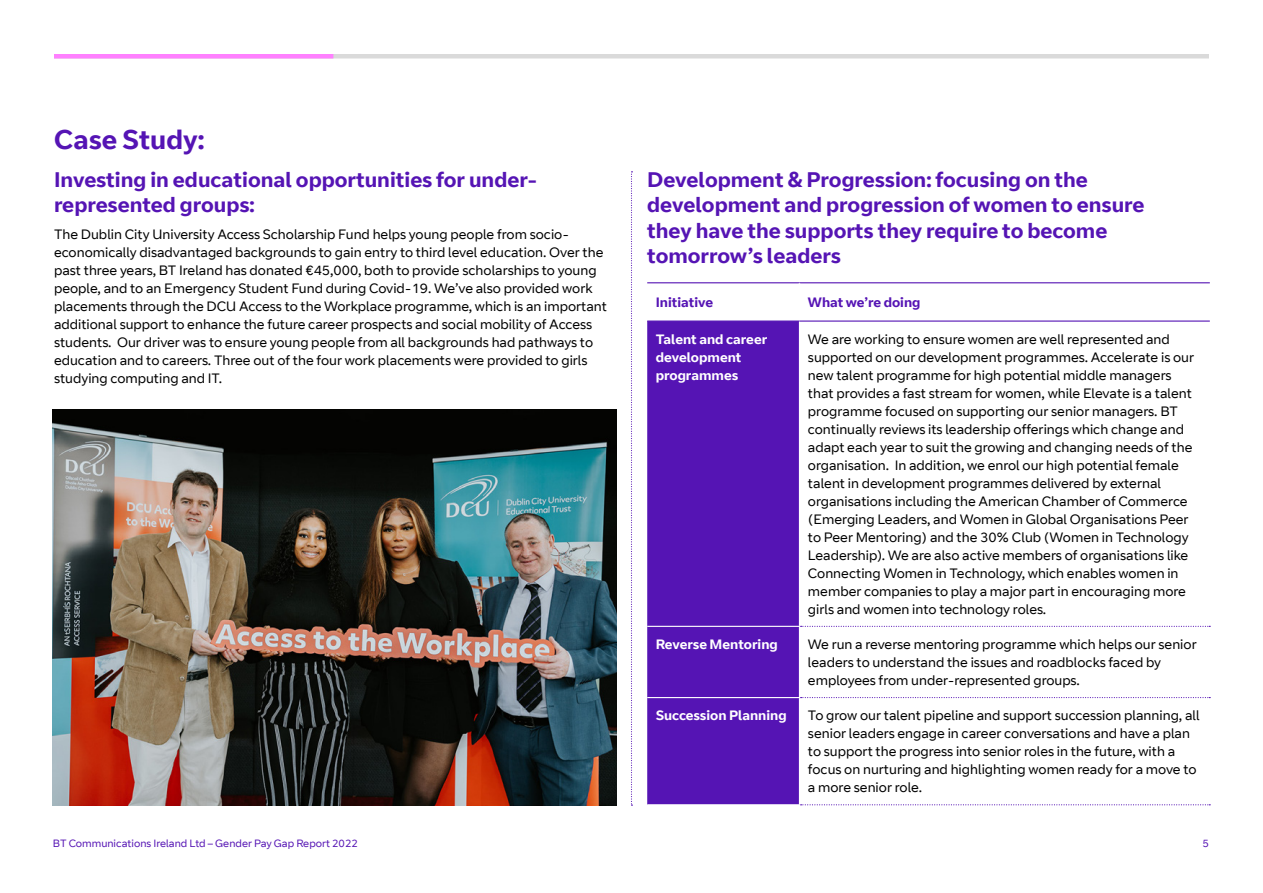
<style>
.page{position:relative;width:1263px;height:893px;background:#fff}
.page>*{position:absolute;margin:0;border:0;box-sizing:border-box;transform-origin:0 0}
.t1{font:700 27px "BT Curve";color:#5514b4}
.t2{font:700 21px/25.5px "BT Curve";color:#5514b4}
.t3{font:13.5px/18px "BT Curve";color:#000}
.t4{font:700 13.5px/18px "BT Curve";color:#fff}
.t5{font:700 13.5px "BT Curve";color:#5514b4}
.t6{font:10.5px "BT Curve";color:#5514b4}
</style>
<div class="page">
<div style="left:54px;top:54px;width:1155px;height:5px;background:#dadada"></div>
<div style="left:647px;top:322px;width:152px;height:482px;background:#5514b4"></div>
<hr style="left:647px;top:282px;width:152px;height:1px;background:#5514b4">
<hr style="left:799px;top:282px;width:411px;height:1px;background:#5514b4">
<hr style="left:647px;top:320px;width:152px;height:2px;background:#5514b4">
<hr style="left:799px;top:320px;width:411px;height:2px;background:#5514b4">
<svg style="left:800px;top:626px;width:410px;height:1px"></svg>
<svg style="left:800px;top:697px;width:410px;height:1px"></svg>
<svg style="left:800px;top:804px;width:410px;height:1px"></svg>
<hr style="left:647px;top:626px;width:153px;height:1px;background:#fff">
<hr style="left:647px;top:697px;width:153px;height:1px;background:#fff">
<img style="left:53px;top:410px;width:564px;height:395px">
<svg style="left:631px;top:171px;width:1px;height:635px"></svg>
<div style="left:54px;top:54px;width:279px;height:5px;background:#ff80ff"></div>
<h1 class="t1" style="left:54px;top:123px;width:152px">Case Study:</h1>
<h2 class="t2" style="left:54px;top:168px;width:485px">Investing in educational opportunities for under&shy;represented groups:</h2>
<p class="t3" style="left:54px;top:226px;width:555px">The Dublin City University Access Scholarship Fund helps young people from socio&shy;economically disadvantaged backgrounds to gain entry to third level education. Over the past three years, BT Ireland has donated €45,000, both to provide scholarships to young people, and to an Emergency Student Fund during Covid-19. We’ve also provided work placements through the DCU Access to the Workplace programme, which is an important additional support to enhance the future career prospects and social mobility of Access students. Our driver was to ensure young people from all backgrounds had pathways to education and to careers. Three out of the four work placements were provided to girls studying computing and IT.</p>
<h2 class="t2" style="left:647px;top:168px;width:499px">Development &amp; Progression: focusing on the development and progression of women to ensure they have the supports they require to become tomorrow’s leaders</h2>
<p class="t5" style="left:656px;top:294px;width:59px">Initiative</p>
<p class="t5" style="left:808px;top:294px;width:114px">What we’re doing</p>
<p class="t4" style="left:656px;top:330px;width:113px">Talent and career development programmes</p>
<p class="t3" style="left:808px;top:330px;width:388px">We are working to ensure women are well represented and supported on our development programmes. Accelerate is our new talent programme for high potential middle managers that provides a fast stream for women, while Elevate is a talent programme focused on supporting our senior managers. BT continually reviews its leadership offerings which change and adapt each year to suit the growing and changing needs of the organisation. In addition, we enrol our high potential female talent in development programmes delivered by external organisations including the American Chamber of Commerce (Emerging Leaders, and Women in Global Organisations Peer to Peer Mentoring) and the 30% Club (Women in Technology Leadership). We are also active members of organisations like Connecting Women in Technology, which enables women in member companies to play a major part in encouraging more girls and women into technology roles.</p>
<p class="t4" style="left:656px;top:635px;width:124px">Reverse Mentoring</p>
<p class="t3" style="left:808px;top:635px;width:390px">We run a reverse mentoring programme which helps our senior leaders to understand the issues and roadblocks faced by employees from under-represented groups.</p>
<p class="t4" style="left:656px;top:707px;width:132px">Succession Planning</p>
<p class="t3" style="left:808px;top:707px;width:393px">To grow our talent pipeline and support succession planning, all senior leaders engage in career conversations and have a plan to support the progress into senior roles in the future, with a focus on nurturing and highlighting women ready for a move to a more senior role.</p>
<p class="t6" style="left:53px;top:837px;width:306px">BT Communications Ireland Ltd – Gender Pay Gap Report 2022</p>
<p class="t6" style="left:1202px;top:837px;width:8px">5</p>
</div>
